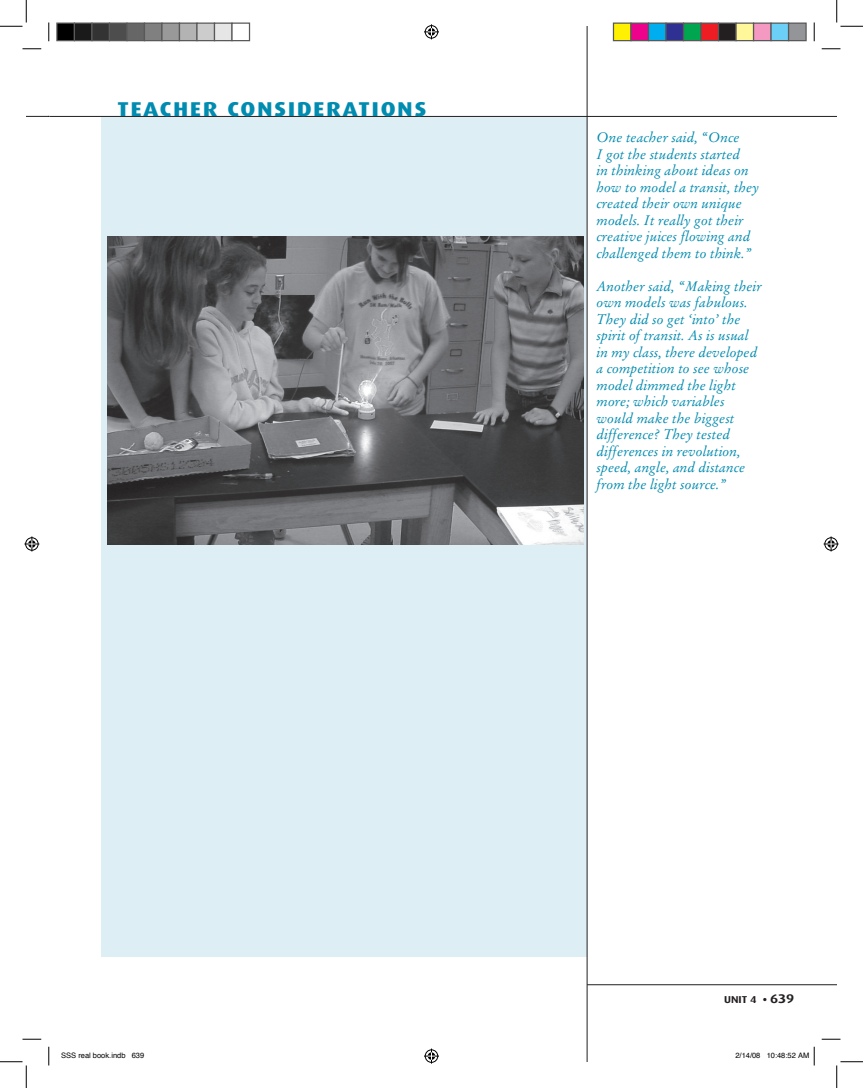
<style>
.page{position:relative;width:863px;height:1088px;background:#fff}
.page>*{position:absolute;margin:0;border:0;box-sizing:border-box;transform-origin:0 0}
.t1{font:800 20px "Dax Wide";letter-spacing:.1em;color:#008bb0}
.t2{font:italic 13.75px/16.5px "Stempel Garamond LT Std";color:#008bb0}
.t3{font:700 10px "Dax Wide";color:#231f20}
.t4{font:7.5px "Helvetica";color:#000}
.s1{font-size:12.5px}
</style>
<div class="page">
<div style="left:101px;top:117px;width:485px;height:839px;background:#ddeef5"></div>
<hr style="left:587px;top:984px;width:249px;height:1px;background:#231f20">
<hr style="left:586px;top:26px;width:1px;height:1035px;background:#231f20">
<hr style="left:49px;top:116px;width:787px;height:1px;background:#231f20">
<svg style="left:26px;top:116px;width:24px;height:1px"></svg>
<img style="left:107px;top:237px;width:476px;height:308px">
<svg style="left:22px;top:48px;width:19px;height:2px"></svg>
<svg style="left:821px;top:48px;width:19px;height:2px"></svg>
<svg style="left:22px;top:1038px;width:19px;height:2px"></svg>
<svg style="left:821px;top:1038px;width:19px;height:2px"></svg>
<svg style="left:48px;top:22px;width:2px;height:19px"></svg>
<svg style="left:48px;top:1046px;width:2px;height:19px"></svg>
<svg style="left:813px;top:22px;width:2px;height:19px"></svg>
<svg style="left:0;top:0;width:27px;height:27px"></svg>
<svg style="left:0;top:1061px;width:27px;height:27px"></svg>
<svg style="left:836px;top:0;width:26px;height:27px"></svg>
<svg style="left:836px;top:1061px;width:26px;height:27px"></svg>
<svg style="left:424px;top:24px;width:15px;height:15px"></svg>
<svg style="left:424px;top:1048px;width:15px;height:15px"></svg>
<svg style="left:24px;top:536px;width:15px;height:15px"></svg>
<svg style="left:823px;top:536px;width:15px;height:15px"></svg>
<div style="left:57px;top:23px;width:17px;height:18px;background:#000"></div>
<div style="left:56px;top:22px;width:19px;height:19px;border:1px solid #595959"></div>
<div style="left:74px;top:23px;width:18px;height:18px;background:#1a1a1a"></div>
<div style="left:74px;top:22px;width:18px;height:19px;border:1px solid #595959"></div>
<div style="left:92px;top:23px;width:17px;height:18px;background:#333"></div>
<div style="left:91px;top:22px;width:19px;height:19px;border:1px solid #595959"></div>
<div style="left:109px;top:23px;width:18px;height:18px;background:#4d4d4d"></div>
<div style="left:109px;top:22px;width:19px;height:19px;border:1px solid #595959"></div>
<div style="left:127px;top:23px;width:17px;height:18px;background:#666"></div>
<div style="left:126px;top:22px;width:19px;height:19px;border:1px solid #595959"></div>
<div style="left:144px;top:23px;width:18px;height:18px;background:#808080"></div>
<div style="left:144px;top:22px;width:18px;height:19px;border:1px solid #595959"></div>
<div style="left:162px;top:23px;width:17px;height:18px;background:#999"></div>
<div style="left:161px;top:22px;width:19px;height:19px;border:1px solid #595959"></div>
<div style="left:179px;top:23px;width:18px;height:18px;background:#b3b3b3"></div>
<div style="left:179px;top:22px;width:19px;height:19px;border:1px solid #595959"></div>
<div style="left:197px;top:23px;width:17px;height:18px;background:#ccc"></div>
<div style="left:196px;top:22px;width:19px;height:19px;border:1px solid #595959"></div>
<div style="left:214px;top:23px;width:18px;height:18px;background:#e6e6e6"></div>
<div style="left:214px;top:22px;width:18px;height:19px;border:1px solid #595959"></div>
<div style="left:231px;top:22px;width:19px;height:19px;border:1px solid #595959"></div>
<div style="left:613px;top:23px;width:18px;height:18px;background:#fff101"></div>
<div style="left:612px;top:22px;width:19px;height:19px;border:1px solid #595959"></div>
<div style="left:631px;top:23px;width:17px;height:18px;background:#ed028c"></div>
<div style="left:630px;top:22px;width:19px;height:19px;border:1px solid #595959"></div>
<div style="left:648px;top:23px;width:18px;height:18px;background:#00aeef"></div>
<div style="left:648px;top:22px;width:18px;height:19px;border:1px solid #595959"></div>
<div style="left:666px;top:23px;width:17px;height:18px;background:#2e3092"></div>
<div style="left:665px;top:22px;width:19px;height:19px;border:1px solid #595959"></div>
<div style="left:683px;top:23px;width:18px;height:18px;background:#00a54f"></div>
<div style="left:682px;top:22px;width:19px;height:19px;border:1px solid #595959"></div>
<div style="left:701px;top:23px;width:17px;height:18px;background:#ee1d23"></div>
<div style="left:700px;top:22px;width:19px;height:19px;border:1px solid #595959"></div>
<div style="left:718px;top:23px;width:18px;height:18px;background:#231f20"></div>
<div style="left:718px;top:22px;width:18px;height:19px;border:1px solid #595959"></div>
<div style="left:736px;top:23px;width:17px;height:18px;background:#fff79a"></div>
<div style="left:735px;top:22px;width:19px;height:19px;border:1px solid #595959"></div>
<div style="left:753px;top:23px;width:18px;height:18px;background:#f499c2"></div>
<div style="left:752px;top:22px;width:19px;height:19px;border:1px solid #595959"></div>
<div style="left:771px;top:23px;width:17px;height:18px;background:#6bcff6"></div>
<div style="left:770px;top:22px;width:19px;height:19px;border:1px solid #595959"></div>
<div style="left:788px;top:23px;width:18px;height:18px;background:#939598"></div>
<div style="left:788px;top:22px;width:18px;height:19px;border:1px solid #595959"></div>
<svg style="left:813px;top:1046px;width:2px;height:19px"></svg>
<h1 class="t1" style="left:118px;top:98px;width:310px">TEACHER CONSIDERATIONS</h1>
<p class="t2" style="left:596px;top:129px;width:164px">One teacher said, “Once<br>I got the students started<br>in thinking about ideas on how to model a transit, they created their own unique models. It really got their creative juices flowing and challenged them to think.”</p>
<p class="t2" style="left:596px;top:277px;width:167px">Another said, “Making their own models was fabulous.<br>They did so get ‘into’ the spirit of transit. As is usual in my class, there developed a competition to see whose model dimmed the light more; which variables would make the biggest difference? They tested differences in revolution, speed, angle, and distance from the light source.”</p>
<p class="t3" style="left:724px;top:993px;width:72px">UNIT 4 • <span class="s1">639</span></p>
<p class="t4" style="left:61px;top:1048px;width:84px">SSS real book.indb 639</p>
<p class="t4" style="left:735px;top:1048px;width:75px">2/14/08 10:48:52 AM</p>
</div>
